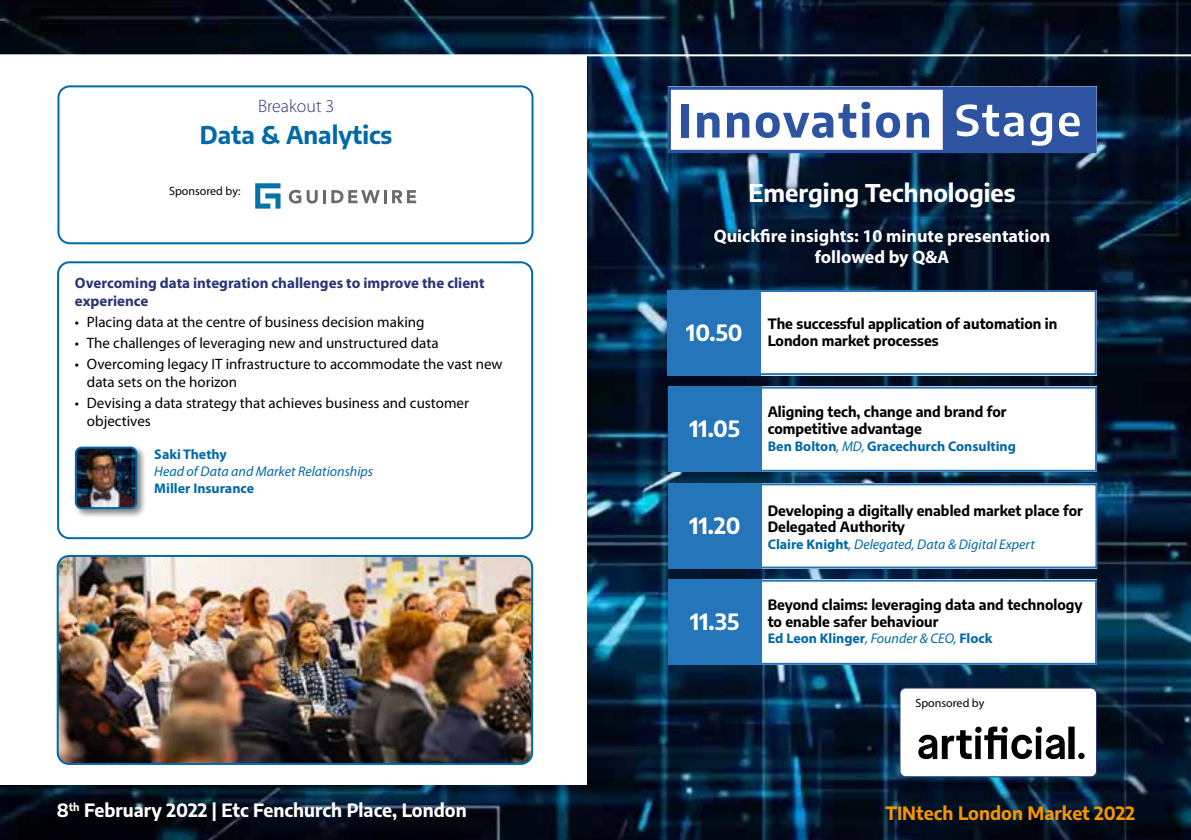
<style>
.page{position:relative;width:1191px;height:840px;background:#fff}
.page>*{position:absolute;margin:0;border:0;box-sizing:border-box;transform-origin:0 0}
.t1{font:700 24px "Encode Sans";color:#fff}
.t2{font:700 24px "Encode Sans";color:#0069a7}
.t3{font:700 22px "Encode Sans";color:#fff}
.t4{font:700 18px/21.6px "Myriad Pro";color:#fff;text-align:center}
.t5{font:700 18px "Encode Sans";color:#fff}
.t6{font:700 18px "Encode Sans";color:#f49600}
.t7{font:300 18px "Myriad Pro";color:#293576}
.t8{font:15px/18px "Myriad Pro";color:#000}
.t9{font:700 15px/18px "Myriad Pro";color:#293576}
.t10{font:700 14px/16.8px "Encode Sans";color:#000}
.t11{font:700 14px "Myriad Pro";color:#0069a7}
.t12{font:italic 14px "Myriad Pro";color:#0069a7}
.t13{font:12px "Myriad Pro";color:#000}
.s1{font-weight:400;font-style:italic}
.s2{font-weight:700;font-style:normal}
</style>
<div class="page">
<img style="left:0;top:0;width:1191px;height:839px">
<div style="left:0;top:55px;width:587px;height:729px;background:#fff"></div>
<div style="left:668px;top:290px;width:428px;height:85px;background:#fff"></div>
<svg style="left:667px;top:86px;width:429px;height:67px"></svg>
<div style="left:667px;top:290px;width:429px;height:85px;border:2px solid #2575bb"></div>
<div style="left:667px;top:290px;width:94px;height:85px;background:#2575bb"></div>
<div style="left:57px;top:85px;width:476px;height:159px;border:2px solid #0069a7;border-radius:11px"></div>
<svg style="left:289px;top:190px;width:12px;height:13px"></svg>
<svg style="left:307px;top:190px;width:109px;height:13px"></svg>
<svg style="left:255px;top:183px;width:25px;height:25px"></svg>
<div style="left:57px;top:261px;width:476px;height:278px;border:2px solid #0069a7;border-radius:11px"></div>
<hr style="left:0;top:54px;width:1191px;height:2px;background:#fff">
<div style="left:73px;top:444px;width:75px;height:75px;background:#000;opacity:.5"></div>
<img style="left:76px;top:447px;width:60px;height:61px">
<div style="left:75px;top:446px;width:62px;height:63px;border:2px solid #0069a7;border-radius:6px"></div>
<img style="left:58px;top:557px;width:474px;height:206px">
<div style="left:57px;top:554px;width:476px;height:210px;border:2px solid #0069a7;border-radius:11px"></div>
<div style="left:900px;top:687px;width:196px;height:89px;background:#fff;border-radius:6px"></div>
<svg style="left:918px;top:726px;width:166px;height:32px"></svg>
<div style="left:899px;top:687px;width:198px;height:89px;border:1px solid #293576;border-radius:6px"></div>
<div style="left:668px;top:386px;width:429px;height:85px;background:#fff"></div>
<div style="left:668px;top:386px;width:429px;height:85px;border:2px solid #2575bb"></div>
<div style="left:668px;top:386px;width:93px;height:85px;background:#2575bb"></div>
<div style="left:668px;top:483px;width:429px;height:85px;background:#fff"></div>
<div style="left:668px;top:483px;width:429px;height:85px;border:2px solid #2575bb"></div>
<div style="left:668px;top:483px;width:93px;height:85px;background:#2575bb"></div>
<div style="left:668px;top:579px;width:429px;height:85px;background:#fff"></div>
<div style="left:668px;top:579px;width:429px;height:85px;border:2px solid #2575bb"></div>
<div style="left:668px;top:579px;width:93px;height:85px;background:#2575bb"></div>
<p class="t7" style="left:258px;top:95px;width:78px">Breakout 3</p>
<h1 class="t2" style="left:200px;top:117px;width:194px">Data &amp; Analytics</h1>
<p class="t13" style="left:169px;top:183px;width:73px">Sponsored by:</p>
<p class="t9" style="left:75px;top:273px;width:411px">Overcoming data integration challenges to improve the client experience</p>
<p class="t8" style="left:75px;top:313px;width:351px">• Placing data at the centre of business decision making</p>
<p class="t8" style="left:75px;top:333px;width:365px">• The challenges of leveraging new and unstructured data</p>
<p class="t8" style="left:87px;top:354px;width:417px;text-indent:-12px">• Overcoming legacy IT infrastructure to accommodate the vast new data sets on the horizon</p>
<p class="t8" style="left:87px;top:393px;width:383px;text-indent:-12px">• Devising a data strategy that achieves business and customer objectives</p>
<p class="t11" style="left:154px;top:445px;width:74px">Saki Thethy</p>
<p class="t12" style="left:154px;top:462px;width:220px">Head of Data and Market Relationships</p>
<p class="t11" style="left:154px;top:479px;width:101px">Miller Insurance</p>
<h1 class="t1" style="left:748px;top:175px;width:269px">Emerging Technologies</h1>
<p class="t4" style="left:714px;top:224px;width:338px">Quickfire insights: 10 minute presentation followed by Q&amp;A</p>
<h2 class="t3" style="left:686px;top:315px;width:58px">10.50</h2>
<h2 class="t3" style="left:689px;top:412px;width:52px">11.05</h2>
<h2 class="t3" style="left:689px;top:509px;width:53px">11.20</h2>
<h2 class="t3" style="left:690px;top:605px;width:50px">11.35</h2>
<p class="t10" style="left:767px;top:315px;width:291px">The successful application of automation in<br>London market processes</p>
<p class="t10" style="left:767px;top:402px;width:240px">Aligning tech, change and brand for competitive advantage</p>
<p class="t11" style="left:767px;top:436px;width:250px">Ben Bolton<span class="s1">, MD,</span> Gracechurch Consulting</p>
<p class="t10" style="left:767px;top:501px;width:317px">Developing a digitally enabled market place for<br>Delegated Authority</p>
<p class="t12" style="left:767px;top:535px;width:269px"><span class="s2">Claire Knight</span>, Delegated, Data &amp; Digital Expert</p>
<p class="t10" style="left:767px;top:595px;width:316px">Beyond claims: leveraging data and technology to enable safer behaviour</p>
<p class="t11" style="left:767px;top:629px;width:226px">Ed Leon Klinger<span class="s1">, Founder &amp; CEO,</span> Flock</p>
<p class="t13" style="left:915px;top:695px;width:70px">Sponsored by</p>
<p class="t5" style="left:57px;top:796px;width:411px">8<sup>th</sup> February 2022 | Etc Fenchurch Place, London</p>
<p class="t6" style="left:885px;top:799px;width:251px">TINtech London Market 2022</p>
</div>
